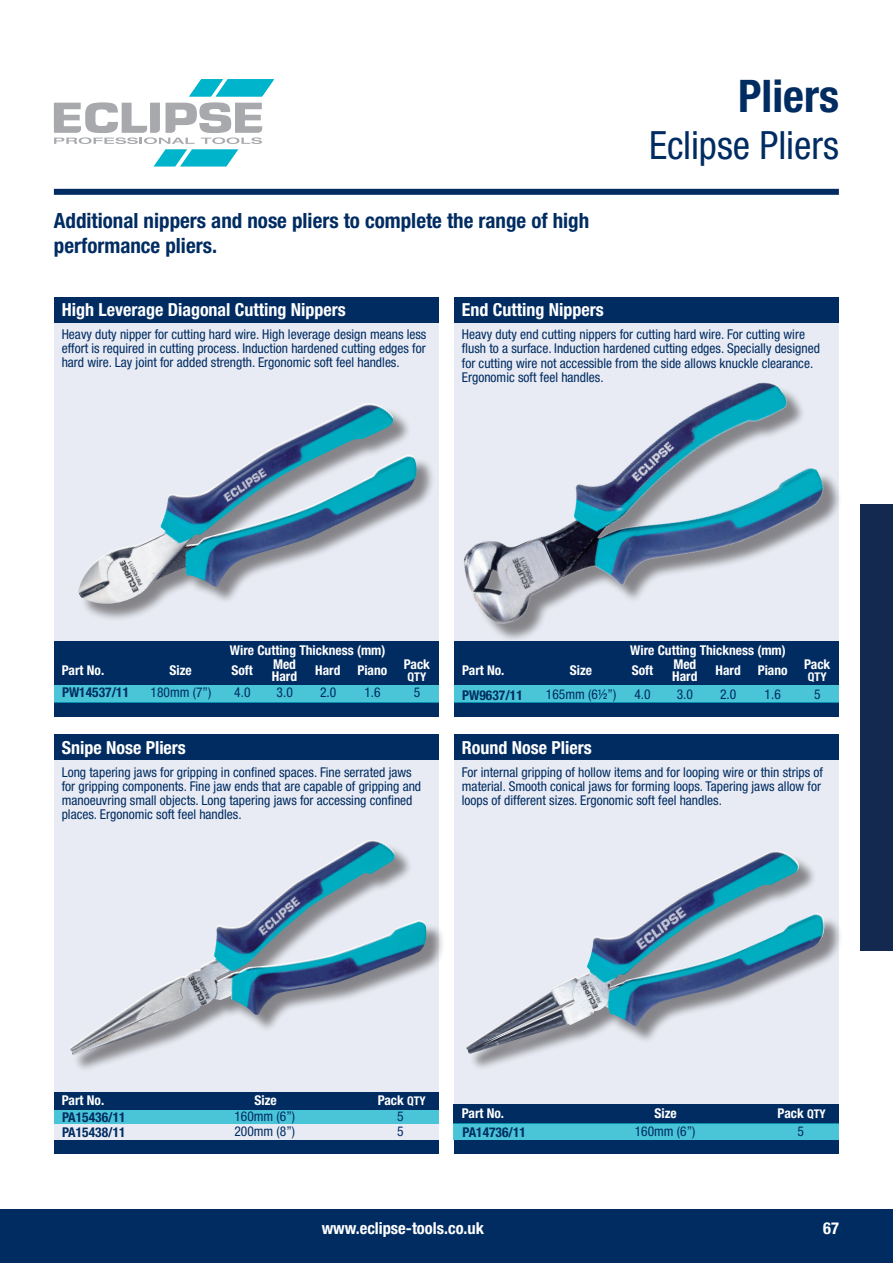
<style>
.page{position:relative;width:893px;height:1263px;background:#fff}
.page>*{position:absolute;margin:0;border:0;box-sizing:border-box;transform-origin:0 0}
.t1{font:700 condensed 45px "Helvetica Neue";color:#002c62}
.t2{font:condensed 39px "Helvetica Neue LT Std";color:#002c62}
.t3{font:700 condensed 21px/25.2px "Helvetica Neue";color:#002c62}
.t4{font:700 condensed 18px "Helvetica Neue";color:#fff}
.t5{font:700 condensed 16.5px "Helvetica Neue";color:#fff}
.t6{font:condensed 13.5px/14.2px "Helvetica Neue LT Std";color:#002c62}
.t7{font:700 condensed 13.5px/12px "Helvetica Neue";color:#fff}
.t8{font:700 condensed 13.5px/15px "Helvetica Neue";color:#002c62}
.t9{font:700 condensed 12px "Helvetica Neue";color:#fff}
.s1{font-size:12px}
</style>
<div class="page">
<div style="left:0;top:1209px;width:893px;height:54px;background:#002c62"></div>
<div style="left:54px;top:298px;width:384px;height:418px;background:#e8ebf3"></div>
<div style="left:54px;top:735px;width:384px;height:418px;background:#e8ebf3"></div>
<div style="left:454px;top:735px;width:385px;height:418px;background:#e8ebf3"></div>
<div style="left:454px;top:298px;width:385px;height:418px;background:#e8ebf3"></div>
<div style="left:54px;top:298px;width:384px;height:25px;background:#002c62"></div>
<div style="left:54px;top:735px;width:384px;height:25px;background:#002c62"></div>
<div style="left:454px;top:735px;width:385px;height:25px;background:#002c62"></div>
<div style="left:454px;top:298px;width:385px;height:25px;background:#002c62"></div>
<div style="left:54px;top:702px;width:385px;height:14px;background:#002c62"></div>
<div style="left:54px;top:1140px;width:385px;height:13px;background:#002c62"></div>
<div style="left:54px;top:1092px;width:385px;height:18px;background:#002c62"></div>
<div style="left:454px;top:1104px;width:385px;height:19px;background:#002c62"></div>
<div style="left:454px;top:1140px;width:385px;height:13px;background:#002c62"></div>
<div style="left:454px;top:702px;width:385px;height:14px;background:#002c62"></div>
<div style="left:54px;top:685px;width:384px;height:17px;background:#4ac4d7"></div>
<div style="left:454px;top:1123px;width:385px;height:17px;background:#4ac4d7"></div>
<div style="left:54px;top:1110px;width:384px;height:14px;background:#4ac4d7"></div>
<div style="left:454px;top:685px;width:385px;height:17px;background:#4ac4d7"></div>
<svg style="left:54px;top:102px;width:208px;height:65px"></svg>
<svg style="left:189px;top:79px;width:85px;height:17px"></svg>
<div style="left:54px;top:189px;width:785px;height:6px;background:#002c62"></div>
<div style="left:81px;top:405px;width:354px;height:217px;background:#231f20;opacity:.5"></div>
<img style="left:78px;top:403px;width:341px;height:211px">
<div style="left:73px;top:842px;width:372px;height:231px;background:#231f20;opacity:.5"></div>
<img style="left:70px;top:840px;width:359px;height:215px">
<div style="left:469px;top:853px;width:374px;height:218px;background:#231f20;opacity:.5"></div>
<img style="left:466px;top:851px;width:361px;height:203px">
<div style="left:467px;top:386px;width:376px;height:256px;background:#231f20;opacity:.5"></div>
<img style="left:464px;top:382px;width:370px;height:251px">
<div style="left:861px;top:504px;width:32px;height:446px;background:#13294f"></div>
<div style="left:54px;top:641px;width:384px;height:44px;background:#002c62"></div>
<div style="left:454px;top:641px;width:385px;height:44px;background:#002c62"></div>
<h3 class="t3" style="left:54px;top:208px;width:537px">Additional nippers and nose pliers to complete the range of high performance pliers.</h3>
<h3 class="t4" style="left:62px;top:299px;width:286px">High Leverage Diagonal Cutting Nippers</h3>
<h3 class="t4" style="left:462px;top:299px;width:143px">End Cutting Nippers</h3>
<h1 class="t1" style="left:738px;top:68px;width:102px">Pliers</h1>
<h2 class="t2" style="left:649px;top:122px;width:191px">Eclipse Pliers</h2>
<p class="t6" style="left:62px;top:327px;width:366px;text-align:justify">Heavy duty nipper for cutting hard wire. High leverage design means less effort is required in cutting process. Induction hardened cutting edges for hard wire. Lay joint for added strength. Ergonomic soft feel handles.</p>
<p class="t6" style="left:462px;top:327px;width:360px">Heavy duty end cutting nippers for cutting hard wire. For cutting wire flush to a surface. Induction hardened cutting edges. Specially designed for cutting wire not accessible from the side allows knuckle clearance.<br>Ergonomic soft feel handles.</p>
<p class="t7" style="left:62px;top:664px;width:44px">Part No.</p>
<p class="t8" style="left:62px;top:685px;width:69px">PW14537/11</p>
<p class="t7" style="left:230px;top:644px;width:157px">Wire Cutting Thickness (mm)</p>
<p class="t7" style="left:630px;top:644px;width:157px">Wire Cutting Thickness (mm)</p>
<p class="t7" style="left:231px;top:664px;width:23px">Soft</p>
<p class="t7" style="left:632px;top:664px;width:23px">Soft</p>
<p class="t7" style="left:272px;top:658px;width:27px">Med<br>Hard</p>
<p class="t7" style="left:672px;top:658px;width:27px">Med<br>Hard</p>
<p class="t7" style="left:404px;top:658px;width:28px">Pack</p>
<p class="t9" style="left:408px;top:669px;width:20px">QTY</p>
<p class="t7" style="left:170px;top:664px;width:24px">Size</p>
<p class="t7" style="left:462px;top:664px;width:44px">Part No.</p>
<p class="t7" style="left:570px;top:664px;width:24px">Size</p>
<p class="t7" style="left:315px;top:664px;width:74px">Hard Piano</p>
<p class="t7" style="left:716px;top:664px;width:74px">Hard Piano</p>
<p class="t6" style="left:151px;top:685px;width:62px">180mm (7”)</p>
<p class="t8" style="left:462px;top:687px;width:62px">PW9637/11</p>
<p class="t6" style="left:234px;top:685px;width:18px">4.0</p>
<p class="t6" style="left:277px;top:685px;width:18px">3.0</p>
<p class="t6" style="left:320px;top:685px;width:18px">2.0</p>
<p class="t6" style="left:364px;top:685px;width:18px">1.6</p>
<p class="t6" style="left:414px;top:685px;width:8px">5</p>
<p class="t6" style="left:546px;top:687px;width:72px">165mm (6½”)</p>
<p class="t6" style="left:634px;top:687px;width:18px">4.0</p>
<p class="t6" style="left:677px;top:687px;width:18px">3.0</p>
<p class="t6" style="left:720px;top:687px;width:18px">2.0</p>
<p class="t6" style="left:765px;top:687px;width:18px">1.6</p>
<h3 class="t4" style="left:62px;top:737px;width:126px">Snipe Nose Pliers</h3>
<h3 class="t4" style="left:462px;top:737px;width:131px">Round Nose Pliers</h3>
<p class="t7" style="left:804px;top:658px;width:28px">Pack</p>
<p class="t9" style="left:808px;top:669px;width:20px">QTY</p>
<p class="t6" style="left:814px;top:687px;width:8px">5</p>
<p class="t6" style="left:62px;top:765px;width:361px">Long tapering jaws for gripping in confined spaces. Fine serrated jaws for gripping components. Fine jaw ends that are capable of gripping and manoeuvring small objects. Long tapering jaws for accessing confined places. Ergonomic soft feel handles.</p>
<p class="t6" style="left:462px;top:765px;width:363px">For internal gripping of hollow items and for looping wire or thin strips of material. Smooth conical jaws for forming loops. Tapering jaws allow for loops of different sizes. Ergonomic soft feel handles.</p>
<p class="t7" style="left:62px;top:1094px;width:44px">Part No.</p>
<p class="t8" style="left:62px;top:1109px;width:65px">PA15436/11<br>PA15438/11</p>
<p class="t7" style="left:254px;top:1094px;width:24px">Size</p>
<p class="t6" style="left:234px;top:1108px;width:62px;line-height:15px">160mm (6”)<br>200mm (8”)</p>
<p class="t7" style="left:378px;top:1094px;width:50px">Pack <span class="s1">QTY</span></p>
<p class="t6" style="left:397px;top:1108px;width:8px;line-height:15px">5<br>5</p>
<p class="t7" style="left:462px;top:1107px;width:44px">Part No.</p>
<p class="t8" style="left:462px;top:1124px;width:65px">PA14736/11</p>
<p class="t7" style="left:654px;top:1107px;width:24px">Size</p>
<p class="t6" style="left:635px;top:1124px;width:62px">160mm (6”)</p>
<p class="t7" style="left:778px;top:1107px;width:50px">Pack <span class="s1">QTY</span></p>
<p class="t6" style="left:797px;top:1124px;width:8px">5</p>
<p class="t5" style="left:322px;top:1218px;width:164px">www.eclipse-tools.co.uk</p>
<p class="t5" style="left:823px;top:1218px;width:17px">67</p>
</div>
